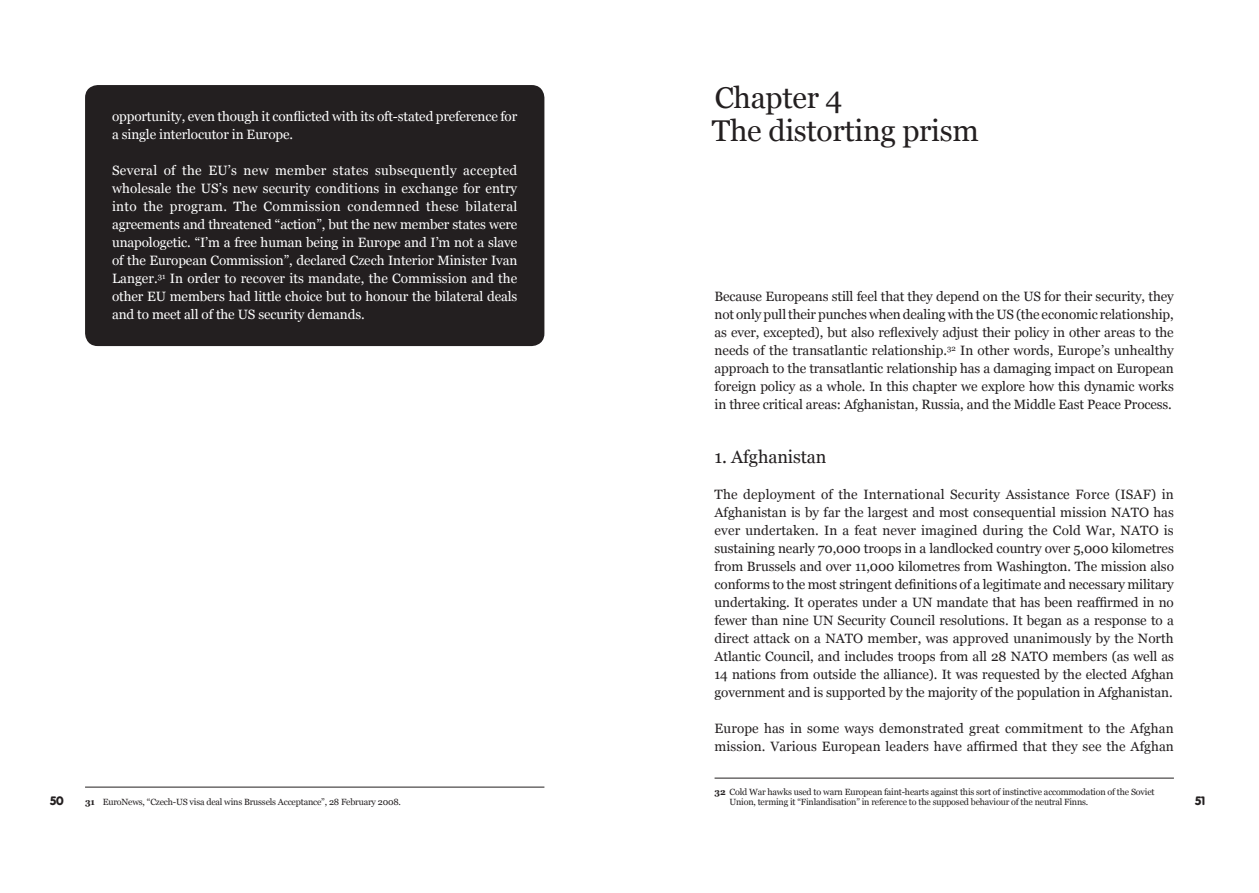
<style>
.page{position:relative;width:1259px;height:893px;background:#fff}
.page>*{position:absolute;margin:0;border:0;box-sizing:border-box;transform-origin:0 0}
.t1{font:30px/33px "Georgia";letter-spacing:-.01em;color:#231f20}
.t2{font:18px "Georgia";letter-spacing:-.005em;color:#231f20}
.t3{font:13.5px/18px "Georgia";letter-spacing:.005em;color:#231f20;text-align:justify}
.t4{font:13.5px/18px "Georgia";letter-spacing:-.01em;color:#fff}
.t5{font:900 12px "VAG Rounded";color:#231f20}
.t6{font:9px "Georgia";letter-spacing:-.02em;color:#231f20}
.s1{font-weight:700}
</style>
<div class="page">
<hr style="left:714px;top:778px;width:460px;height:1px;background:#231f20">
<div style="left:85px;top:85px;width:459px;height:261px;background:#231f20;border-radius:13px"></div>
<hr style="left:85px;top:787px;width:459px;height:1px;background:#231f20">
<h1 class="t1" style="left:712px;top:81px;width:268px">Chapter 4<br>The distorting prism</h1>
<p class="t4" style="left:112px;top:107px;width:407px">opportunity, even though it conflicted with its oft-stated preference for a single interlocutor in Europe.</p>
<p class="t4" style="left:112px;top:161px;width:407px;text-align:justify">Several of the EU’s new member states subsequently accepted wholesale the US’s new security conditions in exchange for entry into the program. The Commission condemned these bilateral agreements and threatened “action”, but the new member states were unapologetic. “I’m a free human being in Europe and I’m not a slave of the European Commission”, declared Czech Interior Minister Ivan Langer.<sup>31</sup> In order to recover its mandate, the Commission and the other EU members had little choice but to honour the bilateral deals and to meet all of the US security demands.</p>
<p class="t3" style="left:714px;top:287px;width:461px">Because Europeans still feel that they depend on the US for their security, they not only pull their punches when dealing with the US (the economic relationship, as ever, excepted), but also reflexively adjust their policy in other areas to the needs of the transatlantic relationship.<sup>32</sup> In other words, Europe’s unhealthy approach to the transatlantic relationship has a damaging impact on European foreign policy as a whole. In this chapter we explore how this dynamic works in three critical areas: Afghanistan, Russia, and the Middle East Peace Process.</p>
<h2 class="t2" style="left:714px;top:447px;width:113px">1. Afghanistan</h2>
<p class="t3" style="left:714px;top:485px;width:461px">The deployment of the International Security Assistance Force (ISAF) in Afghanistan is by far the largest and most consequential mission NATO has ever undertaken. In a feat never imagined during the Cold War, NATO is sustaining nearly 70,000 troops in a landlocked country over 5,000 kilometres from Brussels and over 11,000 kilometres from Washington. The mission also conforms to the most stringent definitions of a legitimate and necessary military undertaking. It operates under a UN mandate that has been reaffirmed in no fewer than nine UN Security Council resolutions. It began as a response to a direct attack on a NATO member, was approved unanimously by the North Atlantic Council, and includes troops from all 28 NATO members (as well as 14 nations from outside the alliance). It was requested by the elected Afghan government and is supported by the majority of the population in Afghanistan.</p>
<p class="t3" style="left:714px;top:719px;width:461px">Europe has in some ways demonstrated great commitment to the Afghan mission. Various European leaders have affirmed that they see the Afghan</p>
<p class="t6" style="left:714px;top:786px;width:441px"><span class="s1">32</span> Cold War hawks used to warn European faint-hearts against this sort of instinctive accommodation of the Soviet</p>
<p class="t5" style="left:50px;top:794px;width:15px">50</p>
<p class="t5" style="left:1195px;top:794px;width:11px">51</p>
<p class="t6" style="left:85px;top:797px;width:317px"><span class="s1">31</span> EuroNews, “Czech-US visa deal wins Brussels Acceptance”, 28 February 2008.</p>
<p class="t6" style="left:729px;top:797px;width:360px">Union, terming it “Finlandisation” in reference to the supposed behaviour of the neutral Finns.</p>
</div>
